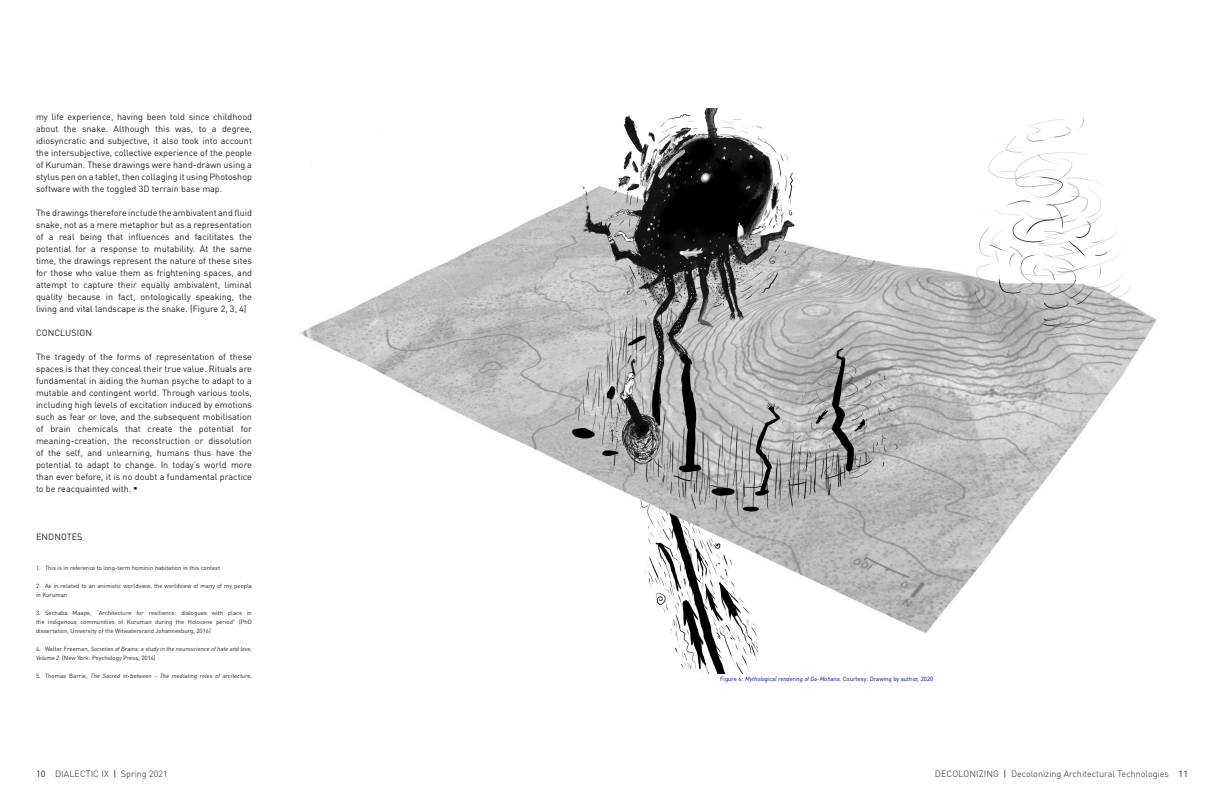
<style>
.page{position:relative;width:1224px;height:792px;background:#fff}
.page>*{position:absolute;margin:0;border:0;box-sizing:border-box;transform-origin:0 0}
.Body{font:9px/12px "DINOT";color:#231f20;text-align:justify}
.t1{font:300 9px "DINOT";color:#231f20}
.Abstract_Body{font:9px "DINOT";letter-spacing:.01em;color:#231f20}
.t2{font:6px/9px "DINOT";color:#231f20}
.t3{font:italic 6px/9px "DIN Pro";color:#231f20}
.t4{font:6px "DINOT";color:#06038d}
.s1{font-family:"DIN Pro";font-style:italic}
.s2{font-family:"Calibri";font-weight:700;font-size:11.3px;color:#06038d}
.s3{font-family:"DINOT";font-style:normal}
.s4{font-weight:400}
</style>
<div class="page">
<img style="left:299px;top:108px;width:858px;height:566px">
<p class="Body" style="left:36px;top:110px;width:218px">my life experience, having been told since childhood about the snake. Although this was, to a degree, idiosyncratic and subjective, it also took into account the intersubjective, collective experience of the people of Kuruman. These drawings were hand-drawn using a stylus pen on a tablet, then collaging it using Photoshop software with the toggled 3D terrain base map.</p>
<p class="Body" style="left:36px;top:206px;width:218px">The drawings therefore include the ambivalent and fluid snake, not as a mere metaphor but as a representation of a real being that influences and facilitates the potential for a response to mutability. At the same time, the drawings represent the nature of these sites for those who value them as frightening spaces, and attempt to capture their equally ambivalent, liminal quality because in fact, ontologically speaking, the living and vital landscape <span class="s1">is</span> the snake. (Figure 2, 3, 4)</p>
<p class="Body" style="left:36px;top:326px;width:57px">CONCLUSION</p>
<p class="Body" style="left:36px;top:350px;width:218px">The tragedy of the forms of representation of these spaces is that they conceal their true value. Rituals are fundamental in aiding the human psyche to adapt to a mutable and contingent world. Through various tools, including high levels of excitation induced by emotions such as fear or love, and the subsequent mobilisation of brain chemicals that create the potential for meaning-creation, the reconstruction or dissolution of the self, and unlearning, humans thus have the potential to adapt to change. In today’s world more than ever before, it is no doubt a fundamental practice to be reacquainted with. <span class="s2">▪</span></p>
<p class="Abstract_Body" style="left:36px;top:531px;width:48px">ENDNOTES</p>
<p class="t2" style="left:36px;top:563px;width:186px">1. This is in reference to long-term hominin habitation in this context</p>
<p class="t2" style="left:36px;top:581px;width:217px">2. As in related to an animistic worldview, the worldview of many of my people in Kuruman</p>
<p class="t2" style="left:36px;top:608px;width:217px;text-align:justify">3. Sechaba Maape, “Architecture for resilience: dialogues with place in the indigenous communities of Kuruman during the Holocene period” (PhD dissertation, University of the Witwatersrand Johannesburg, 2016)</p>
<p class="t3" style="left:36px;top:644px;width:217px"><span class="s3">4. Walter Freeman,</span> Societies of Brains: a study in the neuroscience of hate and love,<br>Volume 2. <span class="s3">(New York: Psychology Press, 2014)</span></p>
<p class="t3" style="left:36px;top:671px;width:218px"><span class="s3">5. Thomas Barrie,</span> The Sacred in-between - The mediating roles of arcitecture,</p>
<p class="t4" style="left:720px;top:674px;width:215px">Figure 4: <span class="s1">Mythological rendering of Ga-Mohana.</span> Courtesy: Drawing by author, 2020</p>
<p class="t1" style="left:36px;top:767px;width:133px"><span class="s4">10</span> DIALECTIC IX <span class="s4">|</span> Spring 2021</p>
<p class="t1" style="left:935px;top:767px;width:255px">DECOLONIZING <span class="s4">|</span> Decolonizing Architectural Technologies <span class="s4">11</span></p>
</div>
